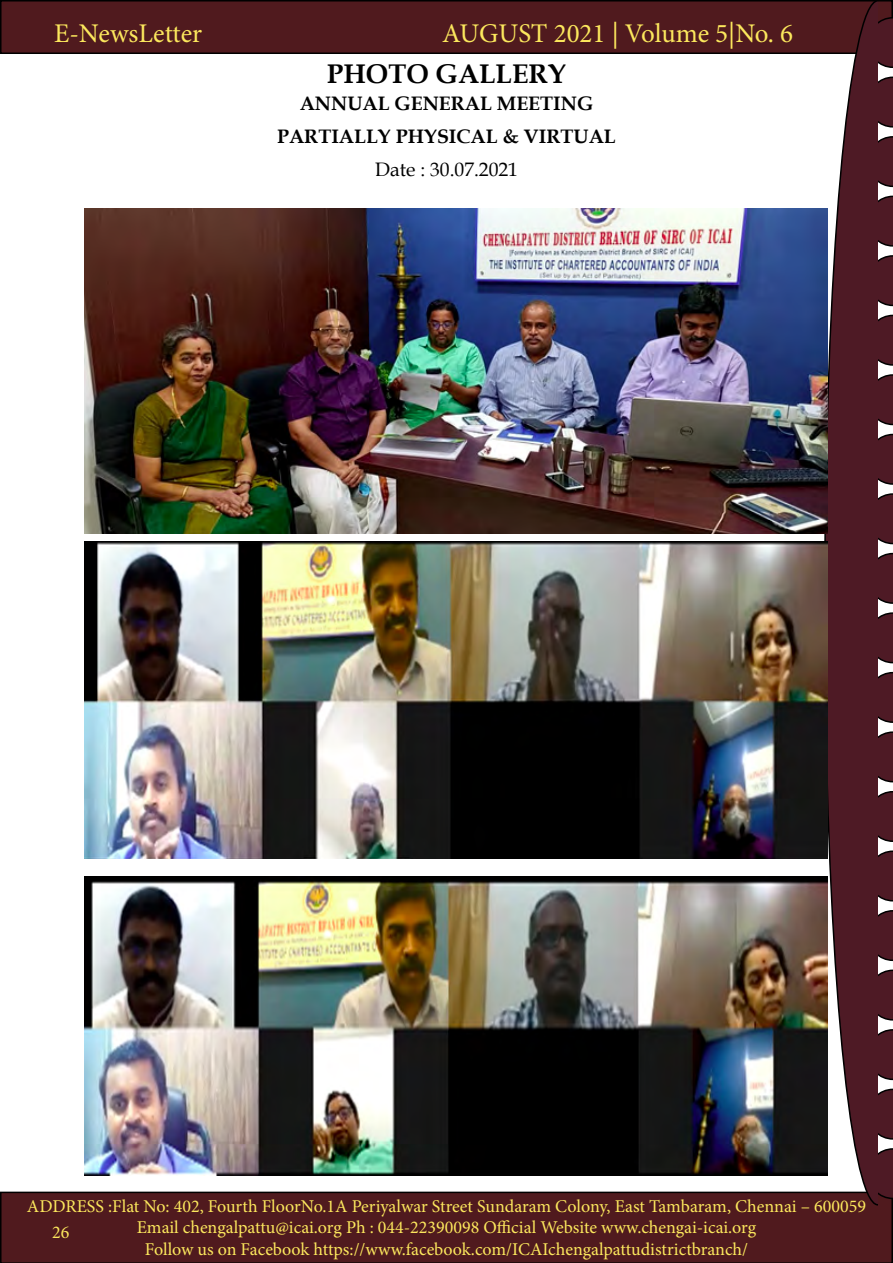
<style>
.page{position:relative;width:893px;height:1263px;background:#fff}
.page>*{position:absolute;margin:0;border:0;box-sizing:border-box;transform-origin:0 0}
.t1{font:27px "Minion Pro";color:#fce85d}
.t2{font:700 27px "Book Antiqua";color:#000}
.t3{font:700 19.5px/33px "Book Antiqua";color:#000;text-align:center}
.t4{font:19.5px "Book Antiqua";color:#000}
.t5{font:18px/21.6px "Minion Pro";color:#fce85d;text-align:center}
</style>
<div class="page">
<div style="left:1px;top:1px;width:891px;height:52px;background:#501a1e"></div>
<div style="left:0;top:0;width:893px;height:54px;border:2px solid #000"></div>
<div style="left:0;top:1191px;width:893px;height:72px;background:#501a1e"></div>
<svg style="left:879px;top:77px;width:14px;height:51px"></svg>
<svg style="left:879px;top:0;width:14px;height:68px"></svg>
<svg style="left:879px;top:136px;width:14px;height:51px"></svg>
<svg style="left:879px;top:196px;width:14px;height:51px"></svg>
<svg style="left:879px;top:255px;width:14px;height:51px"></svg>
<svg style="left:879px;top:315px;width:14px;height:51px"></svg>
<svg style="left:879px;top:374px;width:14px;height:51px"></svg>
<svg style="left:879px;top:434px;width:14px;height:51px"></svg>
<svg style="left:879px;top:493px;width:14px;height:51px"></svg>
<svg style="left:879px;top:553px;width:14px;height:51px"></svg>
<svg style="left:879px;top:612px;width:14px;height:51px"></svg>
<svg style="left:879px;top:672px;width:14px;height:51px"></svg>
<svg style="left:879px;top:731px;width:14px;height:51px"></svg>
<svg style="left:879px;top:791px;width:14px;height:51px"></svg>
<svg style="left:879px;top:850px;width:14px;height:51px"></svg>
<svg style="left:879px;top:910px;width:14px;height:51px"></svg>
<svg style="left:879px;top:969px;width:14px;height:51px"></svg>
<svg style="left:879px;top:1029px;width:14px;height:51px"></svg>
<svg style="left:879px;top:1089px;width:14px;height:51px"></svg>
<svg style="left:867px;top:1148px;width:26px;height:114px;background:#4c1a20"></svg>
<svg style="left:823px;top:0;width:56px;height:1206px"></svg>
<img style="left:85px;top:209px;width:742px;height:325px">
<img style="left:85px;top:541px;width:742px;height:317px">
<img style="left:85px;top:876px;width:742px;height:299px">
<h1 class="t1" style="left:54px;top:15px;width:150px">E-NewsLetter</h1>
<h1 class="t1" style="left:442px;top:15px;width:352px">AUGUST 2021 | Volume 5|No. 6</h1>
<h1 class="t2" style="left:327px;top:56px;width:241px">PHOTO GALLERY</h1>
<p class="t3" style="left:277px;top:87px;width:340px">ANNUAL GENERAL MEETING<br>PARTIALLY PHYSICAL &amp; VIRTUAL</p>
<p class="t4" style="left:375px;top:156px;width:144px">Date : 30.07.2021</p>
<p class="t5" style="left:27px;top:1195px;width:840px">ADDRESS :Flat No: 402, Fourth FloorNo.1A Periyalwar Street Sundaram Colony, East Tambaram, Chennai – 600059<br>Email chengalpattu@icai.org Ph : 044-22390098 Official Website www.chengai-icai.org<br>Follow us on Facebook https://www.facebook.com/ICAIchengalpattudistrictbranch/</p>
<p class="t5" style="left:52px;top:1221px;width:19px">26</p>
</div>
